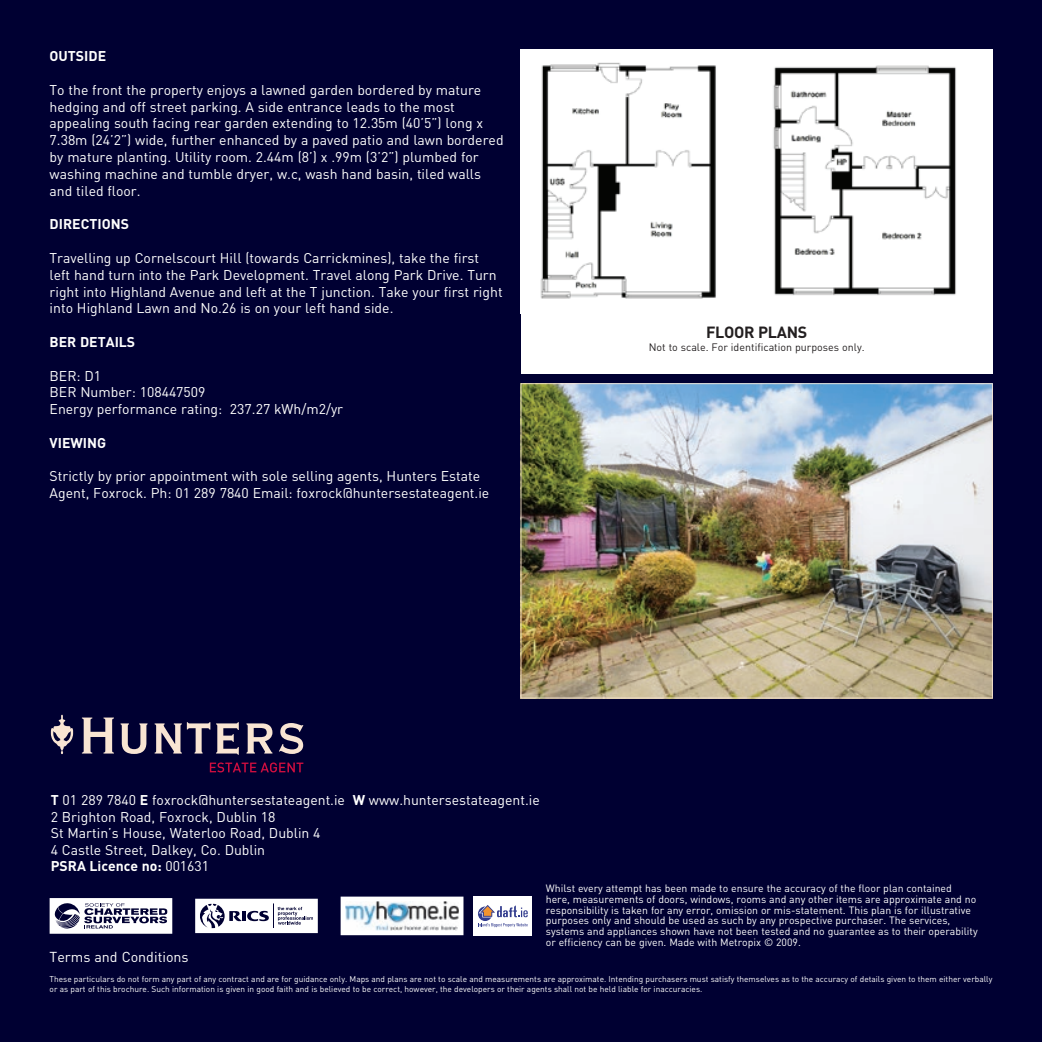
<style>
.page{position:relative;width:1042px;height:1042px;background:#000032}
.page>*{position:absolute;margin:0;border:0;box-sizing:border-box;transform-origin:0 0}
.t1{font:700 16.1px "DIN";letter-spacing:-.02em;color:#231f20}
.t2{font:14.17px "DIN";color:#fff}
.t3{font:14px/16.8px "DIN";color:#fff}
.t4{font:700 14px "DIN";color:#fff}
.t5{font:10.67px "DIN";color:#231f20}
.t6{font:10.5px/10.7px "DIN";color:#fff}
.t7{font:8.4px/10px "DIN";color:#fff}
.s1{font-weight:700}
</style>
<div class="page">
<div style="left:521px;top:50px;width:471px;height:323px;background:#fff"></div>
<svg style="left:195px;top:899px;width:123px;height:34px"></svg>
<svg style="left:50px;top:898px;width:122px;height:36px"></svg>
<svg style="left:341px;top:896px;width:122px;height:39px"></svg>
<div style="left:473px;top:896px;width:59px;height:39px;background:#fff"></div>
<svg style="left:478px;top:906px;width:14px;height:15px"></svg>
<svg style="left:478px;top:905px;width:50px;height:12px"></svg>
<svg style="left:478px;top:923px;width:50px;height:4px"></svg>
<svg style="left:51px;top:715px;width:22px;height:39px"></svg>
<svg style="left:82px;top:717px;width:32px;height:36px"></svg>
<svg style="left:121px;top:723px;width:26px;height:31px"></svg>
<svg style="left:155px;top:722px;width:55px;height:31px"></svg>
<svg style="left:216px;top:722px;width:23px;height:33px"></svg>
<svg style="left:246px;top:723px;width:26px;height:30px"></svg>
<svg style="left:279px;top:723px;width:24px;height:31px"></svg>
<svg style="left:210px;top:762px;width:93px;height:10px"></svg>
<img style="left:520px;top:383px;width:473px;height:315px">
<img style="left:540px;top:62px;width:416px;height:237px">
<p class="t4" style="left:50px;top:47px;width:58px">OUTSIDE</p>
<p class="t3" style="left:50px;top:81px;width:455px">To the front the property enjoys a lawned garden bordered by mature hedging and off street parking. A side entrance leads to the most appealing south facing rear garden extending to 12.35m (40’5”) long x 7.38m (24’2”) wide, further enhanced by a paved patio and lawn bordered by mature planting. Utility room. 2.44m (8’) x .99m (3’2”) plumbed for washing machine and tumble dryer, w.c, wash hand basin, tiled walls and tiled floor.</p>
<p class="t4" style="left:50px;top:215px;width:81px">DIRECTIONS</p>
<p class="t3" style="left:50px;top:249px;width:454px">Travelling up Cornelscourt Hill (towards Carrickmines), take the first left hand turn into the Park Development. Travel along Park Drive. Turn right into Highland Avenue and left at the T junction. Take your first right into Highland Lawn and No.26 is on your left hand side.</p>
<p class="t4" style="left:50px;top:333px;width:87px">BER DETAILS</p>
<p class="t3" style="left:50px;top:367px;width:295px">BER: D1<br>BER Number: 108447509<br>Energy performance rating: 237.27 kWh/m2/yr</p>
<p class="t4" style="left:50px;top:433px;width:58px">VIEWING</p>
<p class="t3" style="left:50px;top:468px;width:441px">Strictly by prior appointment with sole selling agents, Hunters Estate<br>Agent, Foxrock. Ph: 01 289 7840 Email: foxrock@huntersestateagent.ie</p>
<p class="t1" style="left:706px;top:322px;width:103px">FLOOR PLANS</p>
<p class="t5" style="left:649px;top:340px;width:217px">Not to scale. For identification purposes only.</p>
<p class="t3" style="left:51px;top:791px;width:490px"><span class="s1">T</span> 01 289 7840 <span class="s1">E</span> foxrock@huntersestateagent.ie <span class="s1">W</span> www.huntersestateagent.ie 2 Brighton Road, Foxrock, Dublin 18<br>St Martin’s House, Waterloo Road, Dublin 4<br>4 Castle Street, Dalkey, Co. Dublin<br><span class="s1">PSRA Licence no:</span> 001631</p>
<p class="t6" style="left:546px;top:883px;width:433px">Whilst every attempt has been made to ensure the accuracy of the floor plan contained here, measurements of doors, windows, rooms and any other items are approximate and no responsibility is taken for any error, omission or mis-statement. This plan is for illustrative purposes only and should be used as such by any prospective purchaser. The services, systems and appliances shown have not been tested and no guarantee as to their operability or efficiency can be given. Made with Metropix © 2009.</p>
<p class="t2" style="left:50px;top:948px;width:141px">Terms and Conditions</p>
<p class="t7" style="left:50px;top:974px;width:944px">These particulars do not form any part of any contract and are for guidance only. Maps and plans are not to scale and measurements are approximate. Intending purchasers must satisfy themselves as to the accuracy of details given to them either verbally or as part of this brochure. Such information is given in good faith and is believed to be correct, however, the developers or their agents shall not be held liable for inaccuracies.</p>
</div>
